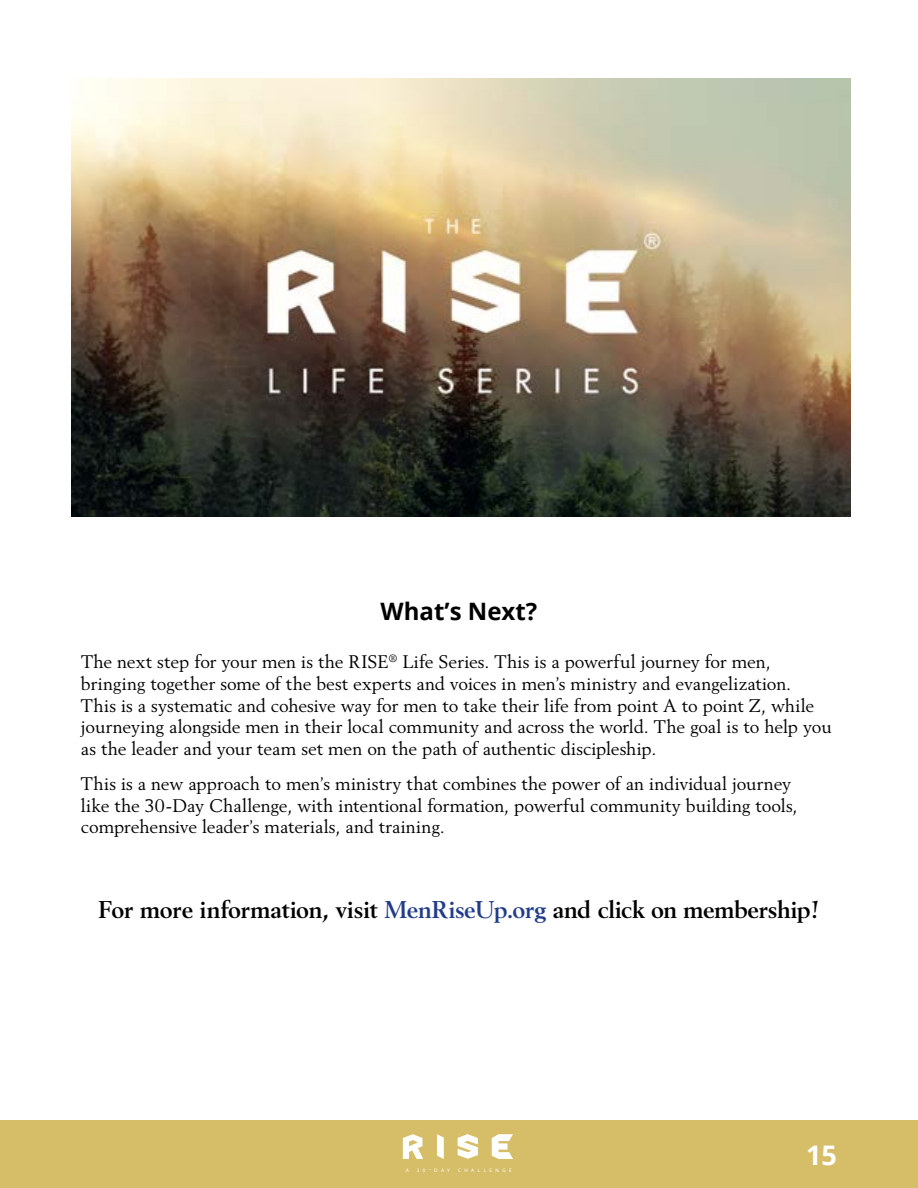
<style>
.page{position:relative;width:918px;height:1188px;background:#fff}
.page>*{position:absolute;margin:0;border:0;box-sizing:border-box;transform-origin:0 0}
.t1{font:700 27px "Open Sans";color:#fff}
.t2{font:700 24px "Berling";letter-spacing:-.01em;color:#000}
.t3{font:700 24px "Open Sans";color:#000}
.t4{font:18px/21.6px "Berling";color:#000}
.t5{font:5.1px "Futura";letter-spacing:.68em;color:#fff}
.s1{color:#213d8a}
.s2{font-family:"Helvetica"}
</style>
<div class="page">
<div style="left:0;top:1121px;width:918px;height:67px;background:#d6bd67"></div>
<svg style="left:437px;top:1134px;width:7px;height:25px"></svg>
<svg style="left:492px;top:1134px;width:21px;height:25px"></svg>
<svg style="left:458px;top:1134px;width:20px;height:25px"></svg>
<svg style="left:403px;top:1134px;width:20px;height:25px"></svg>
<img style="left:71px;top:78px;width:780px;height:439px">
<h2 class="t3" style="left:381px;top:594px;width:158px">What’s Next?</h2>
<p class="t4" style="left:81px;top:651px;width:752px">The next step for your men is the RISE<sup>®</sup> Life Series. This is a powerful journey for men, bringing together some of the best experts and voices in men’s ministry and evangelization.<br>This is a systematic and cohesive way for men to take their life from point A to point Z, while journeying alongside men in their local community and across the world. The goal is to help you as the leader and your team set men on the path of authentic discipleship.</p>
<p class="t4" style="left:81px;top:773px;width:718px">This is a new approach to men’s ministry that combines the power of an individual journey like the 30-Day Challenge, with intentional formation, powerful community building tools, comprehensive leader’s materials, and training.</p>
<h2 class="t2" style="left:98px;top:895px;width:723px">For more information, visit <span class="s1">MenRiseUp.org</span> and click on membership!</h2>
<p class="t5" style="left:406px;top:1167px;width:5px">A</p>
<p class="t5" style="left:417px;top:1167px;width:35px">30<span class="s2">-</span>DAY</p>
<p class="t5" style="left:458px;top:1167px;width:55px">CHALLENGE</p>
<h1 class="t1" style="left:806px;top:1136px;width:32px">15</h1>
</div>
